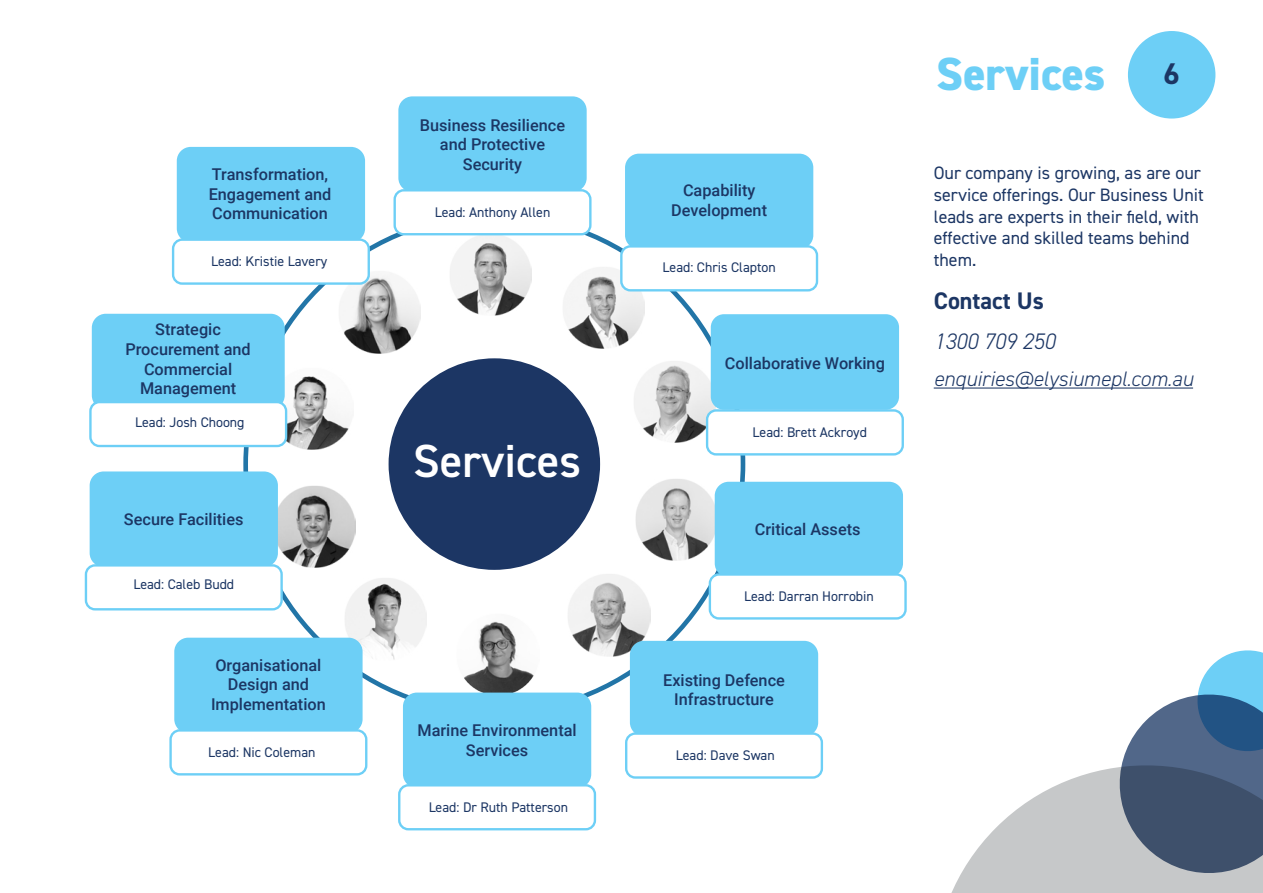
<style>
.page{position:relative;width:1263px;height:893px;background:#fff}
.page>*{position:absolute;margin:0;border:0;box-sizing:border-box;transform-origin:0 0}
.t1{font:600 46.5px "DIN2014";color:#fff}
.t2{font:800 46.5px "DIN2014";color:#6dcff6}
.t3{font:700 30px "DIN2014";color:#1c3664}
.t4{font:700 24px "DIN2014";color:#1c3664}
.t5{font:italic 300 22.5px "DIN2014";color:#1c3664}
.t6{font:italic 300 21px "DIN2014";color:#1c3664}
.t7{font:18px/21.6px "DIN2014";color:#1c3664}
.t8{font:500 16.2px/19.5px "Roboto";color:#1c3664;text-align:center}
.t9{font:13.95px "DIN2014";color:#1c3664}
</style>
<div class="page">
<div style="left:1128px;top:31px;width:87px;height:88px;background:#6dcff6;border-radius:50%"></div>
<svg style="left:951px;top:768px;width:312px;height:125px;fill:#c6c8c9"></svg>
<svg style="left:1111px;top:650px;width:152px;height:232px"></svg>
<div style="left:389px;top:358px;width:211px;height:212px;background:#1c3664;border-radius:50%"></div>
<img style="left:634px;top:361px;width:81px;height:82px">
<img style="left:563px;top:267px;width:81px;height:82px">
<img style="left:568px;top:574px;width:82px;height:82px">
<img style="left:271px;top:376px;width:78px;height:74px">
<img style="left:344px;top:276px;width:77px;height:77px">
<img style="left:344px;top:578px;width:82px;height:82px">
<img style="left:273px;top:486px;width:82px;height:82px">
<img style="left:635px;top:479px;width:83px;height:82px">
<img style="left:457px;top:621px;width:82px;height:72px">
<img style="left:449px;top:235px;width:83px;height:81px">
<div style="left:177px;top:147px;width:188px;height:95px;background:#6dcff6;border-radius:14px"></div>
<div style="left:173px;top:240px;width:196px;height:44px;background:#fff;border-radius:9px"></div>
<div style="left:172px;top:238px;width:198px;height:47px;border:2px solid #6dcff6;border-radius:9px"></div>
<div style="left:174px;top:638px;width:189px;height:95px;background:#6dcff6;border-radius:14px"></div>
<div style="left:171px;top:730px;width:195px;height:44px;background:#fff;border-radius:9px"></div>
<div style="left:169px;top:729px;width:198px;height:46px;border:2px solid #6dcff6;border-radius:9px"></div>
<div style="left:630px;top:641px;width:188px;height:95px;background:#6dcff6;border-radius:14px"></div>
<div style="left:626px;top:734px;width:196px;height:43px;background:#fff;border-radius:9px"></div>
<div style="left:625px;top:732px;width:198px;height:47px;border:2px solid #6dcff6;border-radius:9px"></div>
<div style="left:715px;top:482px;width:188px;height:95px;background:#6dcff6;border-radius:14px"></div>
<div style="left:710px;top:574px;width:195px;height:44px;background:#fff;border-radius:9px"></div>
<div style="left:709px;top:573px;width:198px;height:47px;border:2px solid #6dcff6;border-radius:9px"></div>
<div style="left:403px;top:693px;width:188px;height:95px;background:#6dcff6;border-radius:14px"></div>
<div style="left:399px;top:785px;width:196px;height:44px;background:#fff;border-radius:9px"></div>
<div style="left:398px;top:784px;width:198px;height:46px;border:2px solid #6dcff6;border-radius:9px"></div>
<div style="left:711px;top:314px;width:188px;height:96px;background:#6dcff6;border-radius:13px"></div>
<div style="left:707px;top:410px;width:196px;height:44px;background:#fff;border-radius:9px"></div>
<div style="left:706px;top:409px;width:198px;height:47px;border:2px solid #6dcff6;border-radius:9px"></div>
<div style="left:92px;top:314px;width:193px;height:95px;background:#6dcff6;border-radius:14px"></div>
<div style="left:90px;top:402px;width:196px;height:44px;background:#fff;border-radius:9px"></div>
<div style="left:89px;top:401px;width:198px;height:46px;border:2px solid #6dcff6;border-radius:9px"></div>
<div style="left:625px;top:154px;width:188px;height:95px;background:#6dcff6;border-radius:14px"></div>
<div style="left:621px;top:246px;width:196px;height:44px;background:#fff;border-radius:9px"></div>
<div style="left:620px;top:245px;width:198px;height:46px;border:2px solid #6dcff6;border-radius:9px"></div>
<div style="left:398px;top:96px;width:189px;height:96px;background:#6dcff6;border-radius:14px"></div>
<div style="left:393px;top:189px;width:198px;height:46px;border:2px solid #6dcff6;border-radius:9px"></div>
<div style="left:90px;top:471px;width:188px;height:96px;background:#6dcff6;border-radius:14px"></div>
<div style="left:86px;top:565px;width:196px;height:44px;background:#fff;border-radius:9px"></div>
<div style="left:85px;top:564px;width:198px;height:46px;border:2px solid #6dcff6;border-radius:9px"></div>
<hr style="left:934px;top:387px;width:259px;height:2px;background:#1c3664">
<p class="t8" style="left:209px;top:164px;width:124px;text-align:left">Transformation,<br>Engagement and<br>Communication</p>
<p class="t9" style="left:211px;top:253px;width:118px">Lead: Kristie Lavery</p>
<p class="t8" style="left:125px;top:319px;width:127px">Strategic<br>Procurement and<br>Commercial<br>Management</p>
<p class="t9" style="left:135px;top:413px;width:111px">Lead: Josh Choong</p>
<p class="t8" style="left:124px;top:509px;width:121px">Secure Facilities</p>
<p class="t9" style="left:133px;top:575px;width:102px">Lead: Caleb Budd</p>
<p class="t8" style="left:211px;top:655px;width:116px">Organisational<br>Design and<br>Implementation</p>
<p class="t9" style="left:208px;top:744px;width:109px">Lead: Nic Coleman</p>
<p class="t8" style="left:420px;top:114px;width:147px">Business Resilience and Protective<br>Security</p>
<p class="t9" style="left:435px;top:204px;width:117px">Lead: Anthony Allen</p>
<h1 class="t1" style="left:413px;top:430px;width:169px">Services</h1>
<p class="t8" style="left:417px;top:720px;width:161px">Marine Environmental<br>Services</p>
<p class="t9" style="left:429px;top:799px;width:141px">Lead: Dr Ruth Patterson</p>
<p class="t8" style="left:671px;top:180px;width:97px">Capability<br>Development</p>
<p class="t9" style="left:662px;top:259px;width:115px">Lead: Chris Clapton</p>
<p class="t8" style="left:725px;top:353px;width:161px">Collaborative Working</p>
<p class="t9" style="left:753px;top:424px;width:116px">Lead: Brett Ackroyd</p>
<p class="t8" style="left:755px;top:519px;width:107px">Critical Assets</p>
<p class="t9" style="left:744px;top:588px;width:131px">Lead: Darran Horrobin</p>
<p class="t8" style="left:663px;top:670px;width:123px">Existing Defence<br>Infrastructure</p>
<p class="t9" style="left:676px;top:747px;width:100px">Lead: Dave Swan</p>
<h1 class="t2" style="left:936px;top:43px;width:171px">Services</h1>
<h2 class="t3" style="left:1163px;top:54px;width:18px">6</h2>
<p class="t7" style="left:934px;top:162px;width:272px">Our company is growing, as are our service offerings. Our Business Unit leads are experts in their field, with effective and skilled teams behind them.</p>
<h3 class="t4" style="left:934px;top:284px;width:112px">Contact Us</h3>
<h3 class="t5" style="left:934px;top:327px;width:123px">1300 709 250</h3>
<p class="t6" style="left:934px;top:366px;width:261px">enquiries@elysiumepl.com.au</p>
</div>
